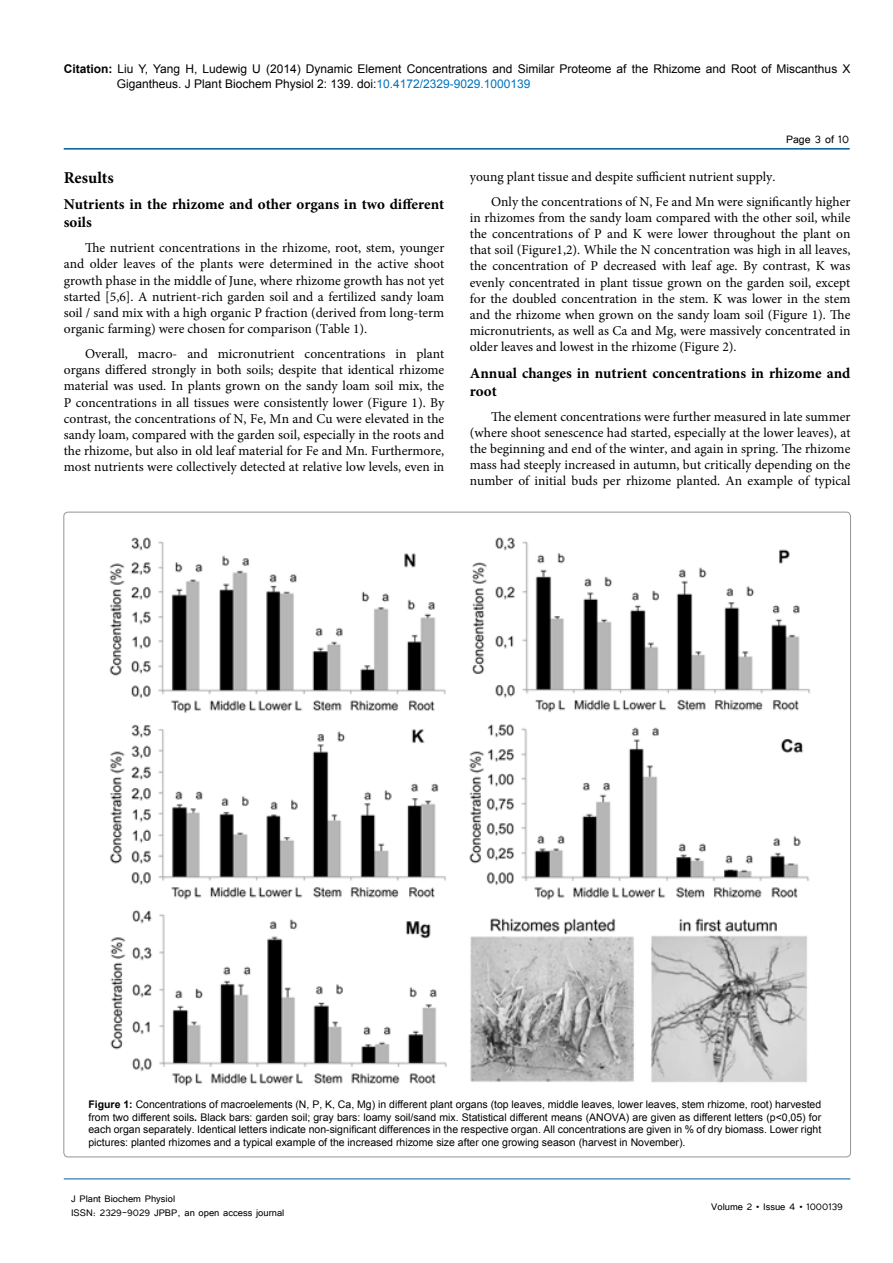
<style>
.page{position:relative;width:893px;height:1263px;background:#fff}
.page>*{position:absolute;margin:0;border:0;box-sizing:border-box;transform-origin:0 0}
.t1{font:700 16.5px "Minion Pro";color:#000}
.t2{font:700 15px/18px "Minion Pro";color:#000}
.t3{font:13.5px/16.2px "Minion Pro";color:#000;text-align:justify}
.t4{font:13.5px "Tunga";color:#000}
.t5{font:12px/15px "Arial";color:#000}
.t6{font:12px/14.4px "Tunga";color:#000}
.t7{font:10.5px/12.6px "Arial";color:#000;text-align:justify}
.s1{font-weight:700}
.s2{color:#0072bc}
</style>
<div class="page">
<hr style="left:64px;top:148px;width:786px;height:2px;background:#005a96">
<hr style="left:64px;top:1179px;width:786px;height:1px;background:#005a96">
<img style="left:109px;top:537px;width:702px;height:549px">
<p class="t5" style="left:117px;top:61px;width:735px;text-indent:-53px"><span class="s1">Citation:</span> Liu Y, Yang H, Ludewig U (2014) Dynamic Element Concentrations and Similar Proteome af the Rhizome and Root of Miscanthus X<br>Gigantheus. J Plant Biochem Physiol 2: 139. doi:<span class="s2">10.4172/2329-9029.1000139</span></p>
<p class="t1" style="left:64px;top:166px;width:52px">Results</p>
<p class="t2" style="left:64px;top:195px;width:382px">Nutrients in the rhizome and other organs in two different soils</p>
<p class="t3" style="left:64px;top:240px;width:382px;text-indent:21px">The nutrient concentrations in the rhizome, root, stem, younger and older leaves of the plants were determined in the active shoot growth phase in the middle of June, where rhizome growth has not yet started [5,6]. A nutrient-rich garden soil and a fertilized sandy loam soil / sand mix with a high organic P fraction (derived from long-term organic farming) were chosen for comparison (Table 1).</p>
<p class="t3" style="left:64px;top:346px;width:382px;text-indent:21px">Overall, macro- and micronutrient concentrations in plant organs differed strongly in both soils; despite that identical rhizome material was used. In plants grown on the sandy loam soil mix, the P concentrations in all tissues were consistently lower (Figure 1). By contrast, the concentrations of N, Fe, Mn and Cu were elevated in the sandy loam, compared with the garden soil, especially in the roots and the rhizome, but also in old leaf material for Fe and Mn. Furthermore, most nutrients were collectively detected at relative low levels, even in</p>
<p class="t4" style="left:786px;top:131px;width:64px">Page 3 of 10</p>
<p class="t3" style="left:491px;top:164px;width:361px;line-height:24.8px;text-indent:-21px">young plant tissue and despite sufficient nutrient supply.<br>Only the concentrations of N, Fe and Mn were significantly higher</p>
<p class="t3" style="left:470px;top:209px;width:382px">in rhizomes from the sandy loam compared with the other soil, while the concentrations of P and K were lower throughout the plant on that soil (Figure1,2). While the N concentration was high in all leaves, the concentration of P decreased with leaf age. By contrast, K was evenly concentrated in plant tissue grown on the garden soil, except for the doubled concentration in the stem. K was lower in the stem and the rhizome when grown on the sandy loam soil (Figure 1). The micronutrients, as well as Ca and Mg, were massively concentrated in older leaves and lowest in the rhizome (Figure 2).</p>
<p class="t2" style="left:470px;top:364px;width:382px">Annual changes in nutrient concentrations in rhizome and root</p>
<p class="t3" style="left:470px;top:408px;width:382px;text-indent:21px">The element concentrations were further measured in late summer (where shoot senescence had started, especially at the lower leaves), at the beginning and end of the winter, and again in spring. The rhizome mass had steeply increased in autumn, but critically depending on the number of initial buds per rhizome planted. An example of typical</p>
<p class="t7" style="left:88px;top:1098px;width:734px"><span class="s1">Figure 1:</span> Concentrations of macroelements (N, P, K, Ca, Mg) in different plant organs (top leaves, middle leaves, lower leaves, stem rhizome, root) harvested from two different soils<span class="s1">.</span> Black bars: garden soil; gray bars: loamy soil/sand mix. Statistical different means (ANOVA) are given as different letters (p&lt;0,05) for each organ separately. Identical letters indicate non-significant differences in the respective organ. All concentrations are given in % of dry biomass. Lower right pictures: planted rhizomes and a typical example of the increased rhizome size after one growing season (harvest in November).</p>
<p class="t6" style="left:71px;top:1190px;width:215px">J Plant Biochem Physiol<br>ISSN: 2329-9029 JPBP, an open access journal</p>
<p class="t6" style="left:711px;top:1199px;width:133px">Volume 2 • Issue 4 • 1000139</p>
</div>
